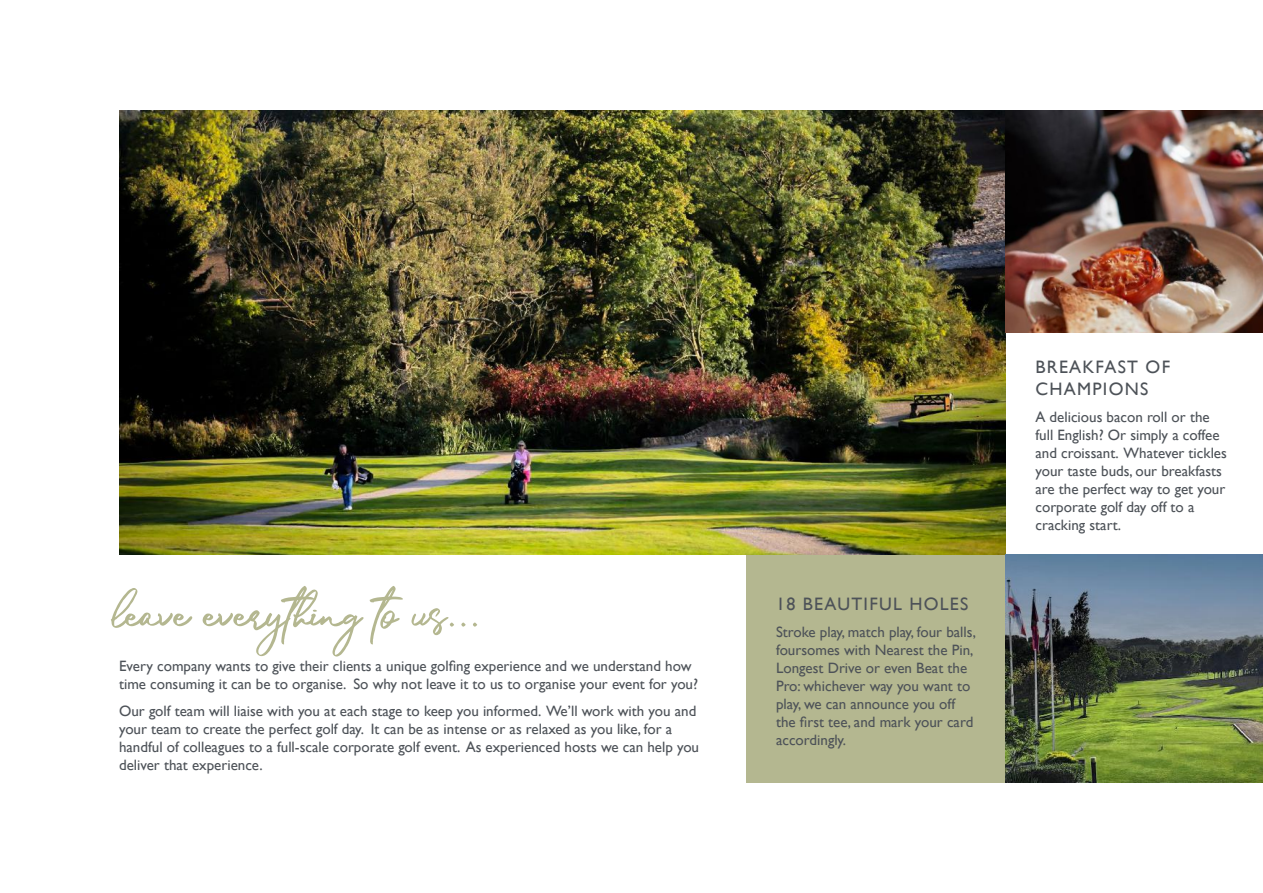
<style>
.page{position:relative;width:1263px;height:893px;background:#fff}
.page>*{position:absolute;margin:0;border:0;box-sizing:border-box;transform-origin:0 0}
.t1{font:73.5px "Dreambeach";color:#b4b790}
.t2{font:18px/21.6px "Gill Sans";letter-spacing:.07em;color:#4d5258}
.t3{font:15px/18px "Gill Sans";color:#4d5258}
</style>
<div class="page">
<img style="left:119px;top:111px;width:886px;height:444px">
<div style="left:747px;top:555px;width:258px;height:227px;background:#b4b790"></div>
<img style="left:1005px;top:111px;width:258px;height:221px">
<img style="left:1005px;top:555px;width:258px;height:227px">
<h1 class="t1" style="left:112px;top:574px;width:371px">leave everything to us...</h1>
<p class="t3" style="left:119px;top:657px;width:580px">Every company wants to give their clients a unique golfing experience and we understand how time consuming it can be to organise. So why not leave it to us to organise your event for you?</p>
<p class="t3" style="left:119px;top:702px;width:582px">Our golf team will liaise with you at each stage to keep you informed. We’ll work with you and your team to create the perfect golf day. It can be as intense or as relaxed as you like, for a handful of colleagues to a full-scale corporate golf event. As experienced hosts we can help you deliver that experience.</p>
<p class="t2" style="left:776px;top:593px;width:194px">18 BEAUTIFUL HOLES</p>
<p class="t3" style="left:776px;top:623px;width:201px">Stroke play, match play, four balls, foursomes with Nearest the Pin,<br>Longest Drive or even Beat the<br>Pro: whichever way you want to play, we can announce you off the first tee, and mark your card accordingly.</p>
<p class="t2" style="left:1035px;top:357px;width:136px">BREAKFAST OF<br>CHAMPIONS</p>
<p class="t3" style="left:1035px;top:408px;width:193px">A delicious bacon roll or the full English? Or simply a coffee and croissant. Whatever tickles your taste buds, our breakfasts are the perfect way to get your corporate golf day off to a cracking start.</p>
</div>
